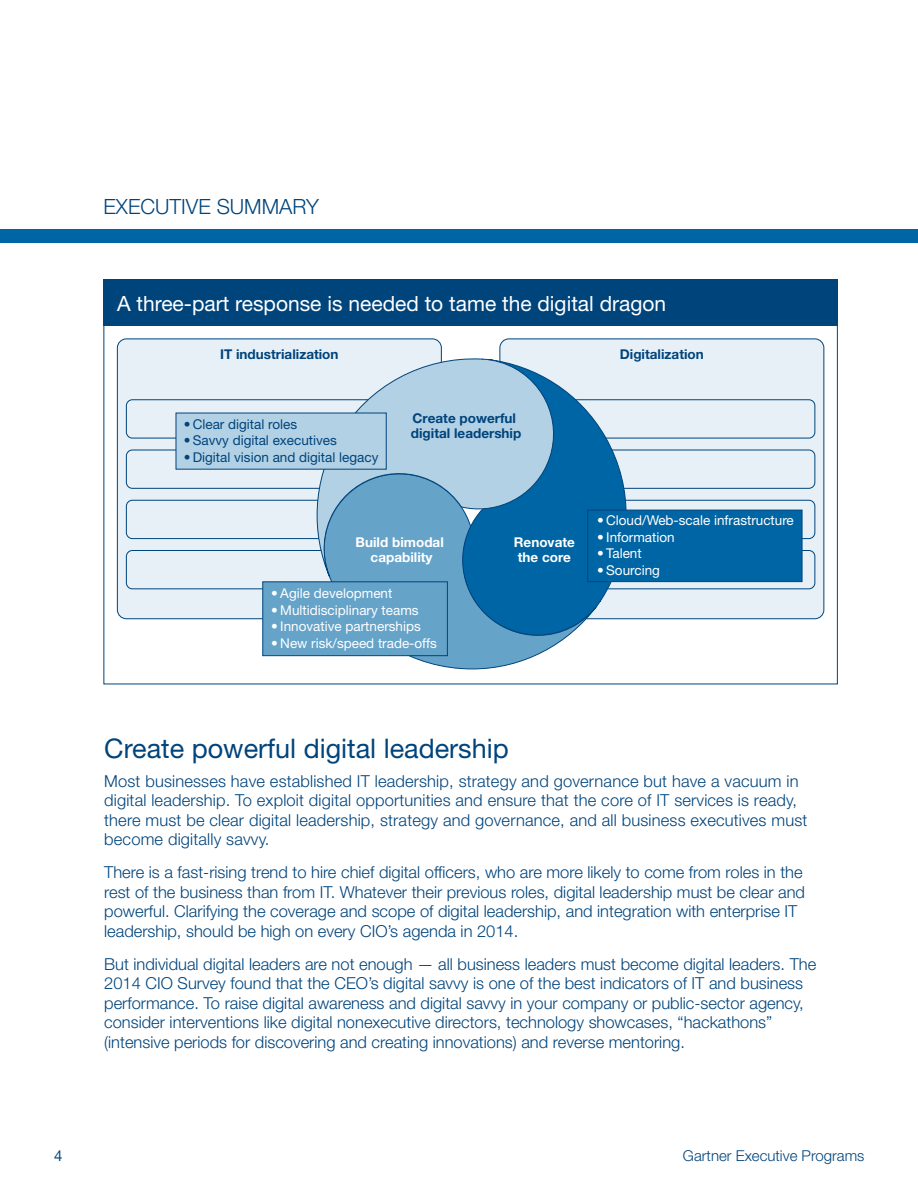
<style>
.page{position:relative;width:918px;height:1188px;background:#fff}
.page>*{position:absolute;margin:0;border:0;box-sizing:border-box;transform-origin:0 0}
.t1{font:27px "Helvetica Neue LT";color:#00447c}
.t2{font:21px "Helvetica Neue LT";color:#fff}
.t3{font:300 21px "Helvetica Neue LT";color:#00447c}
.t4{font:300 16.5px/19.5px "Helvetica Neue LT";color:#00447c}
.t5{font:300 15px "Helvetica Neue LT";color:#00447c}
.t6{font:15px "Helvetica Neue LT";color:#00447c}
.t7{font:13.5px "Helvetica Neue LT";color:#fff}
.t8{font:13.5px "Helvetica Neue LT";color:#00447c}
.t9{font:700 13.5px/15px "Helvetica Neue LT";color:#00447c}
.t10{font:700 13.5px/15px "Helvetica Neue LT";color:#fff;text-align:center}
</style>
<div class="page">
<div style="left:0;top:230px;width:918px;height:13px;background:#0065a4"></div>
<div style="left:117px;top:339px;width:324px;height:280px;background:#e6f0f6;border-radius:9px"></div>
<svg style="left:126px;top:338px;width:699px;height:282px"></svg>
<svg style="left:435px;top:665px;width:74px;height:5px"></svg>
<svg style="left:565px;top:359px;width:70px;height:280px;background:#6fa7ca"></svg>
<svg style="left:311px;top:356px;width:254px;height:309px;background:#78adce"></svg>
<div style="left:176px;top:413px;width:211px;height:57px;background:#b3d1e4"></div>
<div style="left:587px;top:510px;width:215px;height:72px;background:#0065a4;border:1px solid #00447c"></div>
<div style="left:262px;top:581px;width:186px;height:75px;background:#66a3c9;border:1px solid #00447c"></div>
<div style="left:104px;top:279px;width:734px;height:47px;background:#00447c"></div>
<p class="t3" style="left:103px;top:194px;width:39px">Executivesummary</p>
<p class="t2" style="left:117px;top:291px;width:551px">A three-part response is needed to tame the digital dragon</p>
<p class="t9" style="left:220px;top:347px;width:120px">IT industrialization</p>
<p class="t9" style="left:620px;top:347px;width:85px">Digitalization</p>
<p class="t8" style="left:184px;top:416px;width:115px">• Clear digital roles</p>
<p class="t8" style="left:184px;top:433px;width:155px">• Savvy digital executives</p>
<p class="t8" style="left:184px;top:449px;width:196px">• Digital vision and digital legacy</p>
<p class="t9" style="left:411px;top:410px;width:112px">Create powerful digital leadership</p>
<p class="t10" style="left:356px;top:535px;width:90px">Build bimodal capability</p>
<p class="t10" style="left:514px;top:535px;width:63px;text-align:left">Renovate the core</p>
<p class="t7" style="left:271px;top:585px;width:123px">• Agile development</p>
<p class="t7" style="left:271px;top:602px;width:149px">• Multidisciplinary teams</p>
<p class="t7" style="left:271px;top:618px;width:151px">• Innovative partnerships</p>
<p class="t7" style="left:271px;top:635px;width:167px">• New risk/speed trade-offs</p>
<p class="t7" style="left:597px;top:513px;width:198px">• Cloud/Web-scale infrastructure</p>
<p class="t7" style="left:597px;top:529px;width:79px">• Information</p>
<p class="t7" style="left:597px;top:546px;width:46px">• Talent</p>
<p class="t7" style="left:597px;top:562px;width:64px">• Sourcing</p>
<p class="t1" style="left:104px;top:733px;width:406px">Create powerful digital leadership</p>
<p class="t4" style="left:104px;top:771px;width:705px">Most businesses have established IT leadership, strategy and governance but have a vacuum in digital leadership. To exploit digital opportunities and ensure that the core of IT services is ready, there must be clear digital leadership, strategy and governance, and all business executives must become digitally savvy.</p>
<p class="t4" style="left:104px;top:862px;width:702px">There is a fast-rising trend to hire chief digital officers, who are more likely to come from roles in the rest of the business than from IT. Whatever their previous roles, digital leadership must be clear and powerful. Clarifying the coverage and scope of digital leadership, and integration with enterprise IT leadership, should be high on every CIO’s agenda in 2014.</p>
<p class="t4" style="left:104px;top:954px;width:714px">But individual digital leaders are not enough — all business leaders must become digital leaders. The 2014 CIO Survey found that the CEO’s digital savvy is one of the best indicators of IT and business performance. To raise digital awareness and digital savvy in your company or public-sector agency, consider interventions like digital nonexecutive directors, technology showcases, “hackathons” (intensive periods for discovering and creating innovations) and reverse mentoring.</p>
<p class="t6" style="left:54px;top:1147px;width:10px">4</p>
<p class="t5" style="left:683px;top:1146px;width:183px">Gartner Executive Programs</p>
</div>
